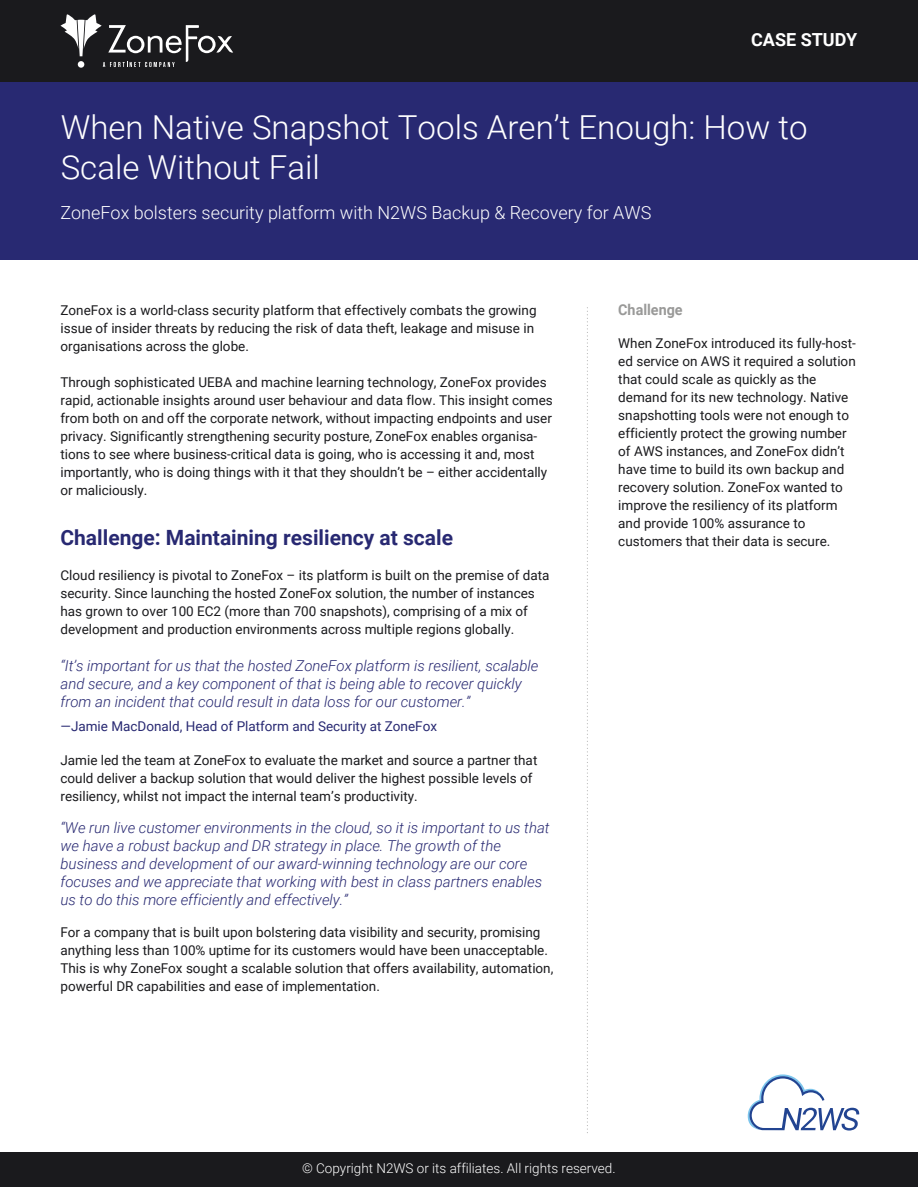
<style>
.page{position:relative;width:918px;height:1188px;background:#fff}
.page>*{position:absolute;margin:0;border:0;box-sizing:border-box;transform-origin:0 0}
.t1{font:300 33px/39.6px "Roboto";color:#fff}
.t2{font:700 21px "Roboto";color:#282972}
.t3{font:300 18px "Roboto";color:#fff}
.t4{font:700 18px "Roboto";color:#fff}
.t5{font:italic 300 15px/18px "Roboto";color:#282972}
.t6{font:700 15px "Roboto";color:#999998;scale:.96 1}
.t7{font:13.5px/18px "Roboto";color:#1a1a1d}
.t8{font:13.5px "Roboto";color:#282972}
.t9{font:300 13.5px "Roboto";color:#fff}
</style>
<div class="page">
<div style="left:0;top:0;width:918px;height:259px;background:#282972"></div>
<div style="left:0;top:0;width:918px;height:81px;background:#1a1a1d"></div>
<svg style="left:60px;top:14px;width:173px;height:53px"></svg>
<svg style="left:587px;top:308px;width:1px;height:825px"></svg>
<div style="left:0;top:1153px;width:918px;height:34px;background:#1a1a1d"></div>
<svg style="left:748px;top:1074px;width:111px;height:57px"></svg>
<h3 class="t4" style="left:751px;top:27px;width:108px">CASE STUDY</h3>
<h1 class="t1" style="left:61px;top:106px;width:748px">When Native Snapshot Tools Aren’t Enough: How to<br>Scale Without Fail</h1>
<h3 class="t3" style="left:60px;top:200px;width:592px">ZoneFox bolsters security platform with N2WS Backup &amp; Recovery for AWS</h3>
<p class="t7" style="left:60px;top:300px;width:478px">ZoneFox is a world-class security platform that effectively combats the growing issue of insider threats by reducing the risk of data theft, leakage and misuse in organisations across the globe.</p>
<p class="t7" style="left:60px;top:372px;width:494px">Through sophisticated UEBA and machine learning technology, ZoneFox provides rapid, actionable insights around user behaviour and data flow. This insight comes from both on and off the corporate network, without impacting endpoints and user privacy. Significantly strengthening security posture, ZoneFox enables organisa&shy;tions to see where business-critical data is going, who is accessing it and, most importantly, who is doing things with it that they shouldn’t be – either accidentally or maliciously.</p>
<h2 class="t2" style="left:60px;top:522px;width:394px">Challenge: Maintaining resiliency at scale</h2>
<p class="t7" style="left:60px;top:565px;width:491px">Cloud resiliency is pivotal to ZoneFox – its platform is built on the premise of data security. Since launching the hosted ZoneFox solution, the number of instances has grown to over 100 EC2 (more than 700 snapshots), comprising of a mix of development and production environments across multiple regions globally.</p>
<p class="t5" style="left:60px;top:656px;width:480px">“It’s important for us that the hosted ZoneFox platform is resilient, scalable and secure, and a key component of that is being able to recover quickly from an incident that could result in data loss for our customer.”</p>
<p class="t8" style="left:60px;top:716px;width:378px">—Jamie MacDonald, Head of Platform and Security at ZoneFox</p>
<p class="t7" style="left:60px;top:750px;width:478px">Jamie led the team at ZoneFox to evaluate the market and source a partner that could deliver a backup solution that would deliver the highest possible levels of resiliency, whilst not impact the internal team’s productivity.</p>
<p class="t5" style="left:60px;top:818px;width:491px">“We run live customer environments in the cloud, so it is important to us that we have a robust backup and DR strategy in place. The growth of the business and development of our award-winning technology are our core focuses and we appreciate that working with best in class partners enables us to do this more efficiently and effectively.”</p>
<p class="t7" style="left:60px;top:922px;width:494px">For a company that is built upon bolstering data visibility and security, promising anything less than 100% uptime for its customers would have been unacceptable.<br>This is why ZoneFox sought a scalable solution that offers availability, automation, powerful DR capabilities and ease of implementation.</p>
<p class="t6" style="left:618px;top:299px;width:69px">Challenge</p>
<p class="t7" style="left:618px;top:334px;width:239px">When ZoneFox introduced its fully-host&shy;ed service on AWS it required a solution that could scale as quickly as the demand for its new technology. Native snapshotting tools were not enough to efficiently protect the growing number of AWS instances, and ZoneFox didn’t have time to build its own backup and recovery solution. ZoneFox wanted to improve the resiliency of its platform and provide 100% assurance to customers that their data is secure.</p>
<p class="t9" style="left:302px;top:1158px;width:315px">© Copyright N2WS or its affiliates. All rights reserved.</p>
</div>
